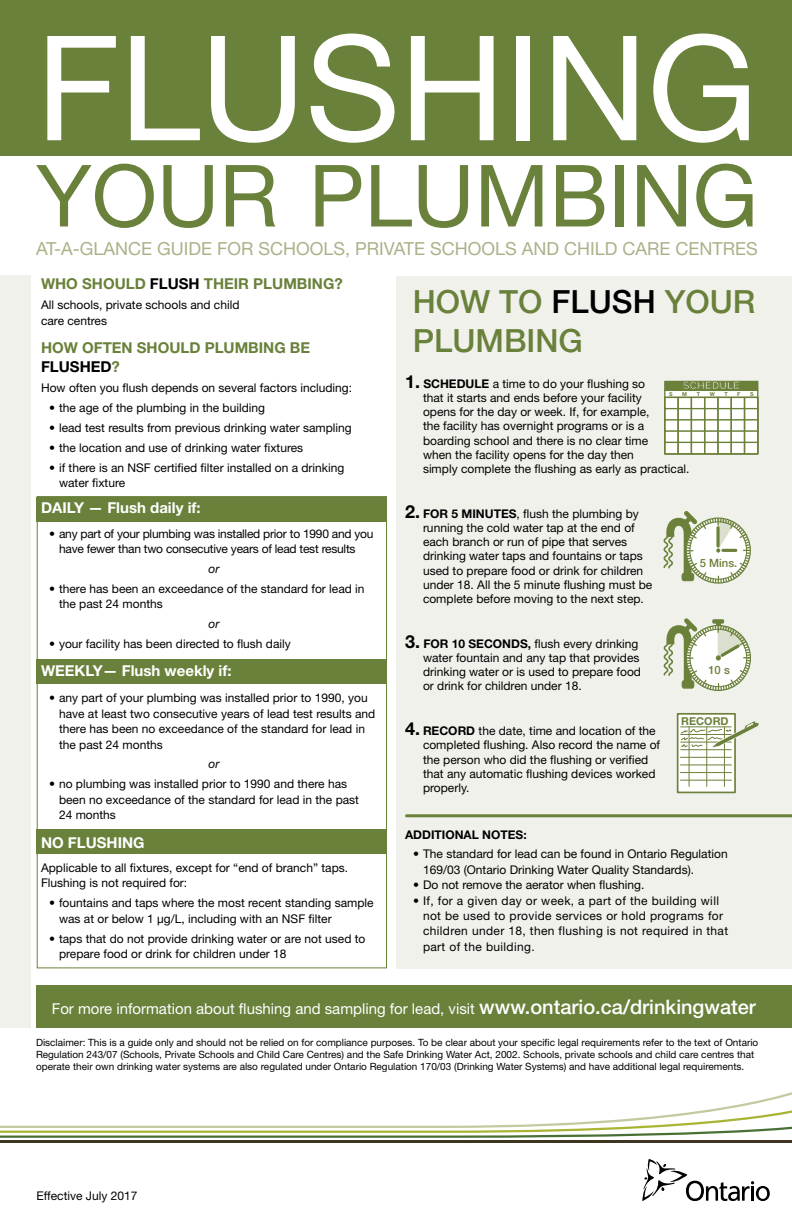
<style>
.page{position:relative;width:792px;height:1224px;background:#fff}
.page>*{position:absolute;margin:0;border:0;box-sizing:border-box;transform-origin:0 0}
.H1{font:146px "Helvetica Neue LT Std";letter-spacing:-.005em;color:#fff}
.t1{font:86px "Helvetica Neue LT Std";color:#69813a}
.H2{font:500 32px/38.4px "Helvetica Neue LT Std";color:#69813a}
.t2{font:18px "Helvetica Neue LT Std";color:#aab289}
.P{font:15px "Helvetica Neue LT Std";color:#fff}
.H2-2{font:700 15px/19.2px "Helvetica Neue LT Std";color:#69813a}
.H2-3{font:700 15px "Helvetica Neue LT Std";color:#fff}
.ol{font:12px/14.2px "Helvetica Neue LT Std";color:#000}
.ol-2{font:12px/15.4px "Helvetica Neue LT Std";letter-spacing:.03em;color:#000}
.ol-3{font:12px/15.4px "Helvetica Neue LT Std";letter-spacing:-.02em;color:#000}
.Bullets{font:12px "Helvetica Neue LT Std";color:#000}
.H2-4{font:700 12px "Helvetica Neue LT Std";color:#000}
.P-2{font:italic 12px "Helvetica Neue LT Std";color:#000}
.t3{font:500 11.4px "Helvetica Neue LT Std";color:#6b813a}
.t4{font:500 11.4px "Helvetica Neue";color:#6b813a}
.t5{font:700 10.9px "Helvetica Neue LT Std";color:#6b813a}
.t6{font:700 10.4px "Helvetica Neue LT Std";color:#fff}
.P-3{font:10px/12px "Helvetica Neue LT Std";color:#000}
.t7{font:700 5.4px "Helvetica Neue LT Std";color:#6b813a}
.s1{color:#000}
.s2{font-weight:700;font-size:18px}
.s3{font-weight:700}
.s4{font-weight:500;font-size:20px}
</style>
<div class="page">
<div style="left:37px;top:659px;width:350px;height:25px;background:#69813a"></div>
<div style="left:37px;top:829px;width:350px;height:25px;background:#69813a"></div>
<div style="left:37px;top:986px;width:755px;height:42px;background:#69813a"></div>
<div style="left:0;top:0;width:792px;height:156px;background:#69813a"></div>
<div style="left:0;top:276px;width:30px;height:752px;background:#f1f1ec"></div>
<hr style="left:0;top:1140px;width:792px;height:3px;background:#3e3520">
<svg style="left:0;top:1092px;width:792px;height:46px"></svg>
<svg style="left:642px;top:1159px;width:128px;height:42px"></svg>
<div style="left:37px;top:497px;width:350px;height:25px;background:#69813a"></div>
<div style="left:397px;top:276px;width:395px;height:692px;background:#f1f1ec"></div>
<svg style="left:666px;top:391px;width:90px;height:6px"></svg>
<div style="left:665px;top:397px;width:93px;height:12px;background:#fff"></div>
<div style="left:665px;top:409px;width:93px;height:11px;background:#fff"></div>
<div style="left:664px;top:408px;width:94px;height:13px;border:1px solid #6b813a"></div>
<div style="left:665px;top:420px;width:93px;height:11px;background:#fff"></div>
<div style="left:664px;top:419px;width:94px;height:13px;border:1px solid #6b813a"></div>
<div style="left:665px;top:431px;width:93px;height:12px;background:#fff"></div>
<div style="left:664px;top:430px;width:94px;height:13px;border:1px solid #6b813a"></div>
<div style="left:665px;top:442px;width:93px;height:12px;background:#fff"></div>
<div style="left:664px;top:442px;width:94px;height:12px;border:1px solid #6b813a"></div>
<div style="left:664px;top:397px;width:15px;height:57px;border:1px solid #6b813a"></div>
<div style="left:677px;top:397px;width:15px;height:57px;border:1px solid #6b813a"></div>
<div style="left:691px;top:397px;width:14px;height:57px;border:1px solid #6b813a"></div>
<div style="left:704px;top:397px;width:15px;height:57px;border:1px solid #6b813a"></div>
<div style="left:717px;top:397px;width:15px;height:57px;border:1px solid #6b813a"></div>
<div style="left:731px;top:397px;width:14px;height:57px;border:1px solid #6b813a"></div>
<div style="left:744px;top:397px;width:14px;height:57px;border:1px solid #6b813a"></div>
<div style="left:665px;top:381px;width:93px;height:9px;background:#6b813a"></div>
<div style="left:664px;top:381px;width:94px;height:10px;border:1px solid #6b813a"></div>
<svg style="left:683px;top:381px;width:57px;height:9px"></svg>
<svg style="left:663px;top:511px;width:88px;height:72px"></svg>
<svg style="left:663px;top:618px;width:88px;height:73px"></svg>
<div style="left:678px;top:714px;width:57px;height:78px;background:#fff"></div>
<div style="left:677px;top:713px;width:59px;height:80px;border:2px solid #6b813a"></div>
<hr style="left:681px;top:749px;width:50px;height:1px;background:#6b813a">
<hr style="left:681px;top:757px;width:50px;height:1px;background:#6b813a">
<hr style="left:681px;top:765px;width:50px;height:1px;background:#6b813a">
<hr style="left:681px;top:772px;width:50px;height:1px;background:#6b813a">
<hr style="left:681px;top:780px;width:50px;height:1px;background:#6b813a">
<hr style="left:689px;top:727px;width:1px;height:59px;background:#6b813a">
<hr style="left:706px;top:727px;width:1px;height:59px;background:#6b813a">
<hr style="left:724px;top:727px;width:1px;height:59px;background:#6b813a">
<svg style="left:681px;top:720px;width:78px;height:28px"></svg>
<hr style="left:406px;top:814px;width:386px;height:3px;background:#69813a">
<p class="H1" style="left:36px;top:1px;width:723px">FLUSHING</p>
<p class="t1" style="left:36px;top:145px;width:723px">YOUR PLUMBING</p>
<p class="t2" style="left:36px;top:238px;width:723px">AT-A-GLANCE GUIDE FOR SCHOOLS, PRIVATE SCHOOLS AND CHILD CARE CENTRES</p>
<h1 class="H2-2" style="left:41px;top:274px;width:303px">WHO SHOULD <span class="s1">FLUSH</span> THEIR PLUMBING?</h1>
<p class="ol" style="left:41px;top:297px;width:200px;line-height:15.4px">All schools, private schools and child care centres</p>
<h1 class="H2-2" style="left:41px;top:338px;width:271px">HOW OFTEN SHOULD PLUMBING BE<br><span class="s1">FLUSHED</span>?</h1>
<p class="ol" style="left:41px;top:381px;width:313px">How often you flush depends on several factors including:</p>
<p class="ol" style="left:49px;top:400px;width:218px">• the age of the plumbing in the building</p>
<p class="ol" style="left:49px;top:420px;width:304px">• lead test results from previous drinking water sampling</p>
<p class="ol" style="left:49px;top:440px;width:256px">• the location and use of drinking water fixtures</p>
<p class="ol" style="left:59px;top:460px;width:287px;line-height:15.4px;text-indent:-10px">• if there is an NSF certified filter installed on a drinking water fixture</p>
<h1 class="H2" style="left:413px;top:282px;width:344px">HOW TO <span class="s1">FLUSH</span> YOUR<br>PLUMBING</h1>
<p class="ol" style="left:423px;top:376px;width:268px;text-indent:-18px"><span class="s2">1.</span> <span class="s3">SCHEDULE</span> a time to do your flushing so<br>that it starts and ends before your facility<br>opens for the day or week. If, for example,<br>the facility has overnight programs or is a boarding school and there is no clear time<br>when the facility opens for the day then<br>simply complete the flushing as early as practical.</p>
<p class="ol" style="left:423px;top:506px;width:231px;text-indent:-18px"><span class="s2">2.</span> <span class="s3">FOR 5 MINUTES</span>, flush the plumbing by running the cold water tap at the end of each branch or run of pipe that serves drinking water taps and fountains or taps used to prepare food or drink for children under 18. All the 5 minute flushing must be complete before moving to the next step.</p>
<p class="ol" style="left:423px;top:636px;width:220px;text-indent:-18px"><span class="s2">3.</span> <span class="s3">FOR 10 SECONDS,</span> flush every drinking water fountain and any tap that provides drinking water or is used to prepare food or drink for children under 18.</p>
<p class="ol" style="left:423px;top:724px;width:239px;text-indent:-18px"><span class="s2">4.</span> <span class="s3">RECORD</span> the date, time and location of the completed flushing. Also record the name of the person who did the flushing or verified that any automatic flushing devices worked properly.</p>
<h1 class="H2-4" style="left:405px;top:827px;width:123px">ADDITIONAL NOTES:</h1>
<p class="ol" style="left:423px;top:846px;width:306px;line-height:15.4px;text-indent:-10px">• The standard for lead can be found in Ontario Regulation<br>169/03 (Ontario Drinking Water Quality Standards).</p>
<p class="ol" style="left:413px;top:878px;width:233px">• Do not remove the aerator when flushing.</p>
<p class="ol-2" style="left:423px;top:893px;width:307px;text-indent:-10px">• If, for a given day or week, a part of the building will not be used to provide services or hold programs for children under 18, then flushing is not required in that part of the building.</p>
<p class="t6" style="left:683px;top:379px;width:58px">SCHEDULE</p>
<p class="t7" style="left:669px;top:390px;width:5px">S</p>
<p class="t7" style="left:682px;top:390px;width:6px">M</p>
<p class="t7" style="left:697px;top:390px;width:5px">T</p>
<p class="t7" style="left:710px;top:390px;width:7px">W</p>
<p class="t7" style="left:724px;top:390px;width:5px">T</p>
<p class="t7" style="left:737px;top:390px;width:5px">F</p>
<p class="t7" style="left:750px;top:390px;width:5px">S</p>
<h1 class="H2-3" style="left:41px;top:499px;width:161px">DAILY — Flush daily if:</h1>
<p class="ol-3" style="left:59px;top:526px;width:316px;text-indent:-10px">• any part of your plumbing was installed prior to 1990 and you have fewer than two consecutive years of lead test results</p>
<h4 class="P-2" style="left:209px;top:561px;width:12px">or</h4>
<p class="ol" style="left:59px;top:581px;width:307px;line-height:15.4px;text-indent:-10px">• there has been an exceedance of the standard for lead in the past 24 months</p>
<h4 class="P-2" style="left:209px;top:617px;width:12px">or</h4>
<p class="ol" style="left:49px;top:637px;width:243px">• your facility has been directed to flush daily</p>
<h1 class="H2-3" style="left:41px;top:662px;width:192px">WEEKLY— Flush weekly if:</h1>
<p class="ol" style="left:59px;top:690px;width:318px;line-height:15.4px;text-indent:-10px">• any part of your plumbing was installed prior to 1990, you have at least two consecutive years of lead test results and there has been no exceedance of the standard for lead in the past 24 months</p>
<h4 class="P-2" style="left:209px;top:757px;width:12px">or</h4>
<p class="ol" style="left:59px;top:776px;width:302px;line-height:15.4px;text-indent:-10px">• no plumbing was installed prior to 1990 and there has been no exceedance of the standard for lead in the past<br>24 months</p>
<h1 class="H2-3" style="left:41px;top:833px;width:105px">NO FLUSHING</h1>
<p class="Bullets" style="left:41px;top:861px;width:309px">Applicable to all fixtures, except for “end of branch” taps.</p>
<p class="Bullets" style="left:41px;top:876px;width:148px">Flushing is not required for:</p>
<p class="ol" style="left:59px;top:895px;width:316px;line-height:15.4px;text-indent:-10px">• fountains and taps where the most recent standing sample was at or below 1 μg/L, including with an NSF filter</p>
<p class="ol" style="left:59px;top:930px;width:308px;line-height:15.4px;text-indent:-10px">• taps that do not provide drinking water or are not used to prepare food or drink for children under 18</p>
<p class="t3" style="left:700px;top:556px;width:39px">5 Mins.</p>
<p class="t4" style="left:708px;top:661px;width:23px">10 s</p>
<p class="t5" style="left:681px;top:714px;width:49px">RECORD</p>
<h4 class="P" style="left:52px;top:1000px;width:706px">For more information about flushing and sampling for lead, visit <span class="s4">www.ontario.ca/drinkingwater</span></h4>
<h4 class="P-3" style="left:36px;top:1036px;width:724px">Disclaimer: This is a guide only and should not be relied on for compliance purposes. To be clear about your specific legal requirements refer to the text of Ontario<br>Regulation 243/07 (Schools, Private Schools and Child Care Centres) and the Safe Drinking Water Act, 2002. Schools, private schools and child care centres that operate their own drinking water systems are also regulated under Ontario Regulation 170/03 (Drinking Water Systems) and have additional legal requirements.</h4>
<p class="Bullets" style="left:37px;top:1189px;width:102px">Effective July 2017</p>
</div>
